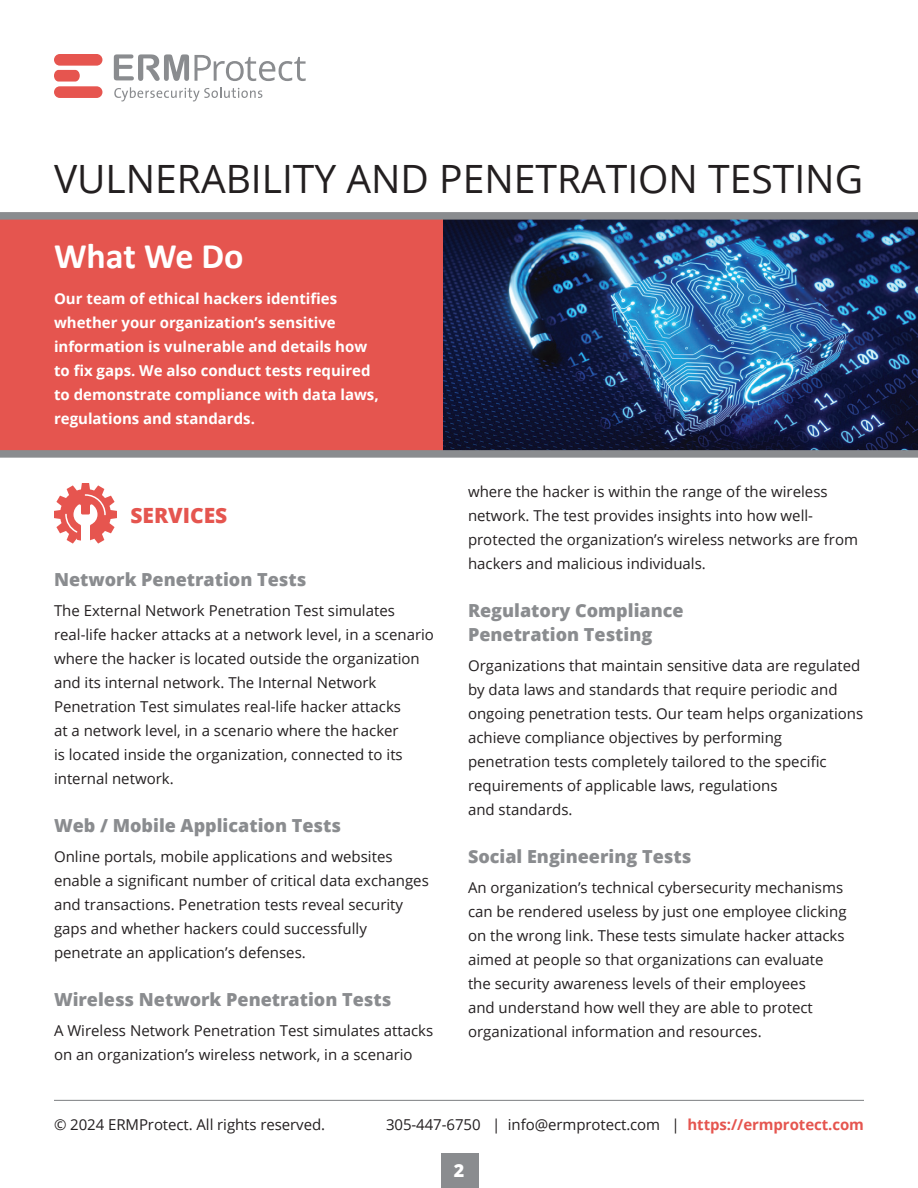
<style>
.page{position:relative;width:918px;height:1188px;background:#fff}
.page>*{position:absolute;margin:0;border:0;box-sizing:border-box;transform-origin:0 0}
.t1{font:39px "Open Sans";color:#231f20}
.List_Paragraph{font:700 36px "Calibri";color:#fff}
.t2{font:800 21px "Open Sans";color:#e5554f}
.t3{font:800 18px "Open Sans";color:#8a8c8f}
.t4{font:800 18px "Open Sans";color:#fff}
.t5{font:15px/24px "Open Sans";color:#231f20}
.t6{font:700 15px/24px "Open Sans";color:#fff}
.s1{font-weight:700;color:#e5554f}
</style>
<div class="page">
<hr style="left:54px;top:1100px;width:810px;height:1px;background:#8a8c8f">
<div style="left:54px;top:54px;width:48px;height:12px;background:#e6554f;border-radius:6px"></div>
<svg style="left:54px;top:70px;width:26px;height:12px"></svg>
<div style="left:54px;top:86px;width:48px;height:12px;background:#e6554f;border-radius:6px"></div>
<svg style="left:114px;top:54px;width:75px;height:27px"></svg>
<svg style="left:114px;top:87px;width:148px;height:14px"></svg>
<svg style="left:195px;top:55px;width:111px;height:26px"></svg>
<img style="left:443px;top:220px;width:475px;height:230px">
<div style="left:0;top:219px;width:442px;height:235px;background:#e5554f"></div>
<div style="left:0;top:450px;width:918px;height:8px;background:#8a8c8f"></div>
<div style="left:0;top:212px;width:918px;height:8px;background:#8a8c8f"></div>
<svg style="left:54px;top:483px;width:63px;height:61px"></svg>
<div style="left:441px;top:1154px;width:38px;height:34px;background:#8a8c8f"></div>
<p class="t1" style="left:54px;top:152px;width:811px">VULNERABILITY AND PENETRATION TESTING</p>
<p class="List_Paragraph" style="left:54px;top:233px;width:191px">What We Do</p>
<p class="t6" style="left:54px;top:286px;width:326px">Our team of ethical hackers identifies whether your organization’s sensitive information is vulnerable and details how to fix gaps. We also conduct tests required to demonstrate compliance with data laws, regulations and standards.</p>
<p class="t2" style="left:130px;top:499px;width:99px">SERVICES</p>
<p class="t3" style="left:54px;top:566px;width:254px">Network Penetration Tests</p>
<p class="t5" style="left:54px;top:598px;width:382px">The External Network Penetration Test simulates real-life hacker attacks at a network level, in a scenario where the hacker is located outside the organization and its internal network. The Internal Network Penetration Test simulates real-life hacker attacks<br>at a network level, in a scenario where the hacker<br>is located inside the organization, connected to its internal network.</p>
<p class="t3" style="left:54px;top:812px;width:288px">Web / Mobile Application Tests</p>
<p class="t5" style="left:54px;top:844px;width:376px">Online portals, mobile applications and websites enable a significant number of critical data exchanges and transactions. Penetration tests reveal security gaps and whether hackers could successfully penetrate an application’s defenses.</p>
<p class="t3" style="left:54px;top:986px;width:339px">Wireless Network Penetration Tests</p>
<p class="t5" style="left:54px;top:1018px;width:381px">A Wireless Network Penetration Test simulates attacks on an organization’s wireless network, in a scenario</p>
<p class="t5" style="left:468px;top:479px;width:392px">where the hacker is within the range of the wireless network. The test provides insights into how well&shy;protected the organization’s wireless networks are from hackers and malicious individuals.</p>
<p class="t3" style="left:468px;top:597px;width:217px">Regulatory Compliance</p>
<p class="t3" style="left:468px;top:621px;width:186px">Penetration Testing</p>
<p class="t5" style="left:468px;top:653px;width:397px">Organizations that maintain sensitive data are regulated by data laws and standards that require periodic and ongoing penetration tests. Our team helps organizations achieve compliance objectives by performing penetration tests completely tailored to the specific requirements of applicable laws, regulations</p>
<p class="t5" style="left:468px;top:797px;width:106px">and standards.</p>
<p class="t3" style="left:468px;top:843px;width:225px">Social Engineering Tests</p>
<p class="t5" style="left:468px;top:875px;width:380px">An organization’s technical cybersecurity mechanisms can be rendered useless by just one employee clicking on the wrong link. These tests simulate hacker attacks aimed at people so that organizations can evaluate the security awareness levels of their employees<br>and understand how well they are able to protect organizational information and resources.</p>
<p class="t5" style="left:54px;top:1112px;width:273px">© 2024 ERMProtect. All rights reserved.</p>
<p class="t5" style="left:386px;top:1113px;width:479px">305-447-6750 | info@ermprotect.com | <span class="s1">https://ermprotect.com</span></p>
<p class="t4" style="left:454px;top:1156px;width:12px">2</p>
</div>
